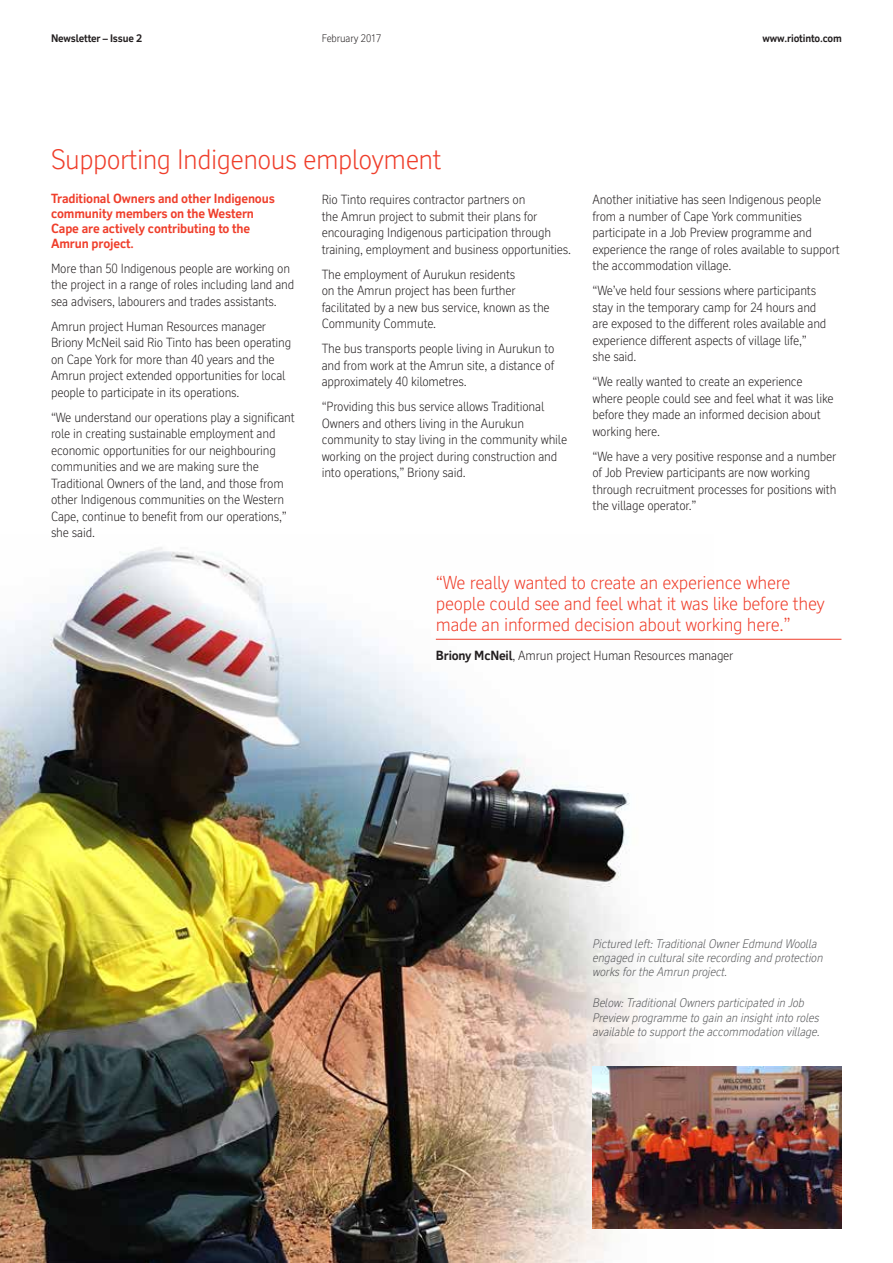
<style>
.page{position:relative;width:893px;height:1263px;background:#fff}
.page>*{position:absolute;margin:0;border:0;box-sizing:border-box;transform-origin:0 0}
.t1{font:300 27px "RT Vickerman";letter-spacing:-.02em;color:#ef3e2b}
.t2{font:300 18px/21px "RT Vickerman";letter-spacing:-.015em;color:#ef3e2b}
.t3{font:300 12.75px/16.5px "RT Vickerman";letter-spacing:-.015em;color:#231f20}
.t4{font:700 12.75px/15px "RT Vickerman";letter-spacing:-.01em;color:#ef3e2b}
.t5{font:italic 300 12px/14.2px "RT Vickerman";letter-spacing:-.015em;color:#58595b}
.t6{font:700 10.5px "RT Vickerman";letter-spacing:-.015em;color:#231f20}
.t7{font:300 10.5px "RT Vickerman";letter-spacing:-.015em;color:#231f20}
.s1{font-weight:700}
</style>
<div class="page">
<img style="left:0;top:547px;width:713px;height:716px">
<img style="left:592px;top:1066px;width:249px;height:163px">
<hr style="left:436px;top:639px;width:405px;height:1px;background:#ef3e2b">
<p class="t6" style="left:51px;top:31px;width:93px">Newsletter – Issue 2</p>
<p class="t7" style="left:322px;top:32px;width:61px">February 2017</p>
<p class="t6" style="left:763px;top:31px;width:81px">www.riotinto.com</p>
<h1 class="t1" style="left:51px;top:143px;width:392px">Supporting Indigenous employment</h1>
<p class="t4" style="left:51px;top:191px;width:225px">Traditional Owners and other Indigenous community members on the Western<br>Cape are actively contributing to the<br>Amrun project.</p>
<p class="t3" style="left:51px;top:260px;width:245px">More than 50 Indigenous people are working on the project in a range of roles including land and sea advisers, labourers and trades assistants.</p>
<p class="t3" style="left:51px;top:318px;width:242px">Amrun project Human Resources manager Briony McNeil said Rio Tinto has been operating on Cape York for more than 40 years and the Amrun project extended opportunities for local people to participate in its operations.</p>
<p class="t3" style="left:51px;top:409px;width:245px">“We understand our operations play a significant role in creating sustainable employment and economic opportunities for our neighbouring communities and we are making sure the Traditional Owners of the land, and those from other Indigenous communities on the Western Cape, continue to benefit from our operations,” she said.</p>
<p class="t3" style="left:322px;top:191px;width:251px">Rio Tinto requires contractor partners on<br>the Amrun project to submit their plans for encouraging Indigenous participation through training, employment and business opportunities.</p>
<p class="t3" style="left:322px;top:266px;width:229px">The employment of Aurukun residents<br>on the Amrun project has been further facilitated by a new bus service, known as the Community Commute.</p>
<p class="t3" style="left:322px;top:340px;width:234px;text-align:justify">The bus transports people living in Aurukun to and from work at the Amrun site, a distance of approximately 40 kilometres.</p>
<p class="t3" style="left:322px;top:398px;width:247px">“Providing this bus service allows Traditional Owners and others living in the Aurukun community to stay living in the community while working on the project during construction and into operations,” Briony said.</p>
<p class="t3" style="left:592px;top:191px;width:249px">Another initiative has seen Indigenous people from a number of Cape York communities participate in a Job Preview programme and experience the range of roles available to support the accommodation village.</p>
<p class="t3" style="left:592px;top:282px;width:235px">“We’ve held four sessions where participants stay in the temporary camp for 24 hours and are exposed to the different roles available and experience different aspects of village life,” she said.</p>
<p class="t3" style="left:592px;top:373px;width:243px">“We really wanted to create an experience where people could see and feel what it was like before they made an informed decision about working here.</p>
<p class="t3" style="left:592px;top:448px;width:245px">“We have a very positive response and a number of Job Preview participants are now working through recruitment processes for positions with the village operator.”</p>
<h2 class="t2" style="left:436px;top:571px;width:391px">“We really wanted to create an experience where people could see and feel what it was like before they made an informed decision about working here.”</h2>
<p class="t3" style="left:436px;top:647px;width:299px"><span class="s1">Briony McNeil</span>, Amrun project Human Resources manager</p>
<p class="t5" style="left:592px;top:936px;width:232px">Pictured left: Traditional Owner Edmund Woolla engaged in cultural site recording and protection works for the Amrun project.</p>
<p class="t5" style="left:592px;top:996px;width:229px">Below: Traditional Owners participated in Job<br>Preview programme to gain an insight into roles available to support the accommodation village.</p>
</div>
